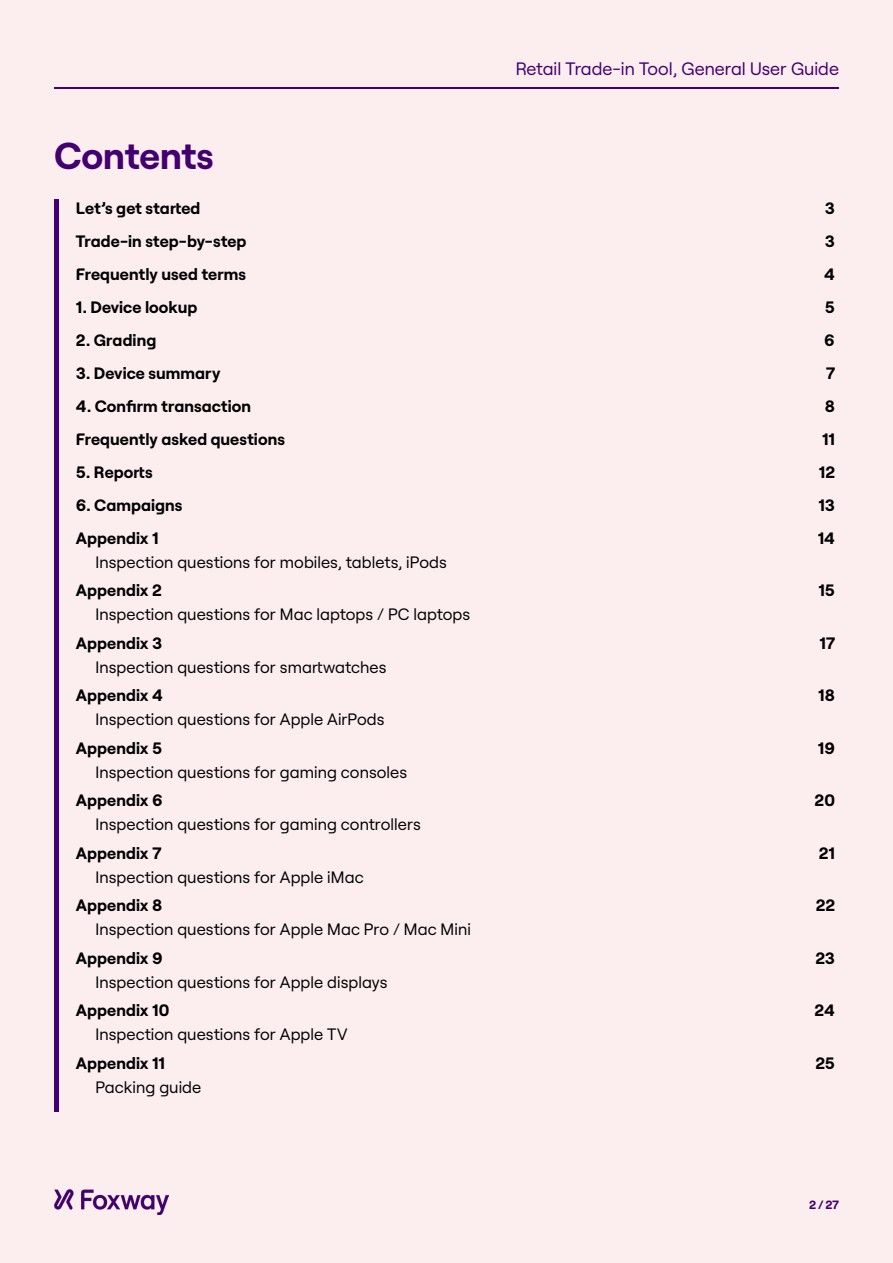
<style>
.page{position:relative;width:893px;height:1263px;background:#fcedef}
.page>*{position:absolute;margin:0;border:0;box-sizing:border-box;transform-origin:0 0}
.t1{font:700 37.5px "Roobert Foxway";letter-spacing:-.005em;color:#420070}
.t2{font:18px "Roobert Foxway";color:#420070}
.t3{font:16.5px "Roobert Foxway";color:#000}
.t4{font:700 16.5px "Roobert Foxway";letter-spacing:.005em;color:#000}
.t5{font:700 12px "Roobert Foxway";color:#420070}
</style>
<div class="page">
<div style="left:54px;top:200px;width:5px;height:912px;background:#420070"></div>
<hr style="left:54px;top:87px;width:785px;height:2px;background:#420070">
<img style="left:54px;top:1189px;width:115px;height:25px">
<h1 class="t1" style="left:54px;top:127px;width:161px">Contents</h1>
<p class="t2" style="left:516px;top:55px;width:325px">Retail Trade-in Tool, General User Guide</p>
<p class="t4" style="left:76px;top:195px;width:126px">Let’s get started</p>
<p class="t4" style="left:825px;top:195px;width:12px">3</p>
<p class="t4" style="left:76px;top:228px;width:172px">Trade-in step-by-step</p>
<p class="t4" style="left:825px;top:228px;width:12px">3</p>
<p class="t4" style="left:76px;top:261px;width:171px">Frequently used terms</p>
<p class="t4" style="left:824px;top:261px;width:12px">4</p>
<p class="t4" style="left:76px;top:294px;width:123px">1. Device lookup</p>
<p class="t4" style="left:825px;top:294px;width:12px">5</p>
<p class="t4" style="left:76px;top:327px;width:82px">2. Grading</p>
<p class="t4" style="left:824px;top:327px;width:12px">6</p>
<p class="t4" style="left:76px;top:360px;width:146px">3. Device summary</p>
<p class="t4" style="left:826px;top:360px;width:11px">7</p>
<p class="t4" style="left:76px;top:393px;width:177px">4. Confirm transaction</p>
<p class="t4" style="left:825px;top:393px;width:12px">8</p>
<p class="t4" style="left:76px;top:426px;width:210px">Frequently asked questions</p>
<p class="t4" style="left:822px;top:426px;width:14px">11</p>
<p class="t4" style="left:76px;top:459px;width:78px">5. Reports</p>
<p class="t4" style="left:819px;top:459px;width:18px">12</p>
<p class="t4" style="left:76px;top:492px;width:108px">6. Campaigns</p>
<p class="t4" style="left:818px;top:492px;width:18px">13</p>
<p class="t4" style="left:76px;top:525px;width:84px">Appendix 1</p>
<p class="t4" style="left:818px;top:525px;width:19px">14</p>
<p class="t3" style="left:95px;top:550px;width:353px">Inspection questions for mobiles, tablets, iPods</p>
<p class="t4" style="left:76px;top:578px;width:87px">Appendix 2</p>
<p class="t4" style="left:818px;top:578px;width:18px">15</p>
<p class="t3" style="left:95px;top:602px;width:376px">Inspection questions for Mac laptops / PC laptops</p>
<p class="t4" style="left:76px;top:630px;width:88px">Appendix 3</p>
<p class="t4" style="left:819px;top:630px;width:17px">17</p>
<p class="t3" style="left:95px;top:655px;width:293px">Inspection questions for smartwatches</p>
<p class="t4" style="left:76px;top:683px;width:89px">Appendix 4</p>
<p class="t4" style="left:818px;top:683px;width:18px">18</p>
<p class="t3" style="left:95px;top:707px;width:291px">Inspection questions for Apple AirPods</p>
<p class="t4" style="left:76px;top:735px;width:88px">Appendix 5</p>
<p class="t4" style="left:818px;top:735px;width:19px">19</p>
<p class="t3" style="left:95px;top:760px;width:313px">Inspection questions for gaming consoles</p>
<p class="t4" style="left:76px;top:788px;width:88px">Appendix 6</p>
<p class="t4" style="left:815px;top:788px;width:22px">20</p>
<p class="t3" style="left:95px;top:812px;width:327px">Inspection questions for gaming controllers</p>
<p class="t4" style="left:76px;top:840px;width:87px">Appendix 7</p>
<p class="t4" style="left:819px;top:840px;width:18px">21</p>
<p class="t3" style="left:95px;top:865px;width:270px">Inspection questions for Apple iMac</p>
<p class="t4" style="left:76px;top:893px;width:88px">Appendix 8</p>
<p class="t4" style="left:816px;top:893px;width:21px">22</p>
<p class="t3" style="left:95px;top:917px;width:377px">Inspection questions for Apple Mac Pro / Mac Mini</p>
<p class="t4" style="left:76px;top:945px;width:88px">Appendix 9</p>
<p class="t4" style="left:815px;top:945px;width:21px">23</p>
<p class="t3" style="left:95px;top:970px;width:294px">Inspection questions for Apple displays</p>
<p class="t4" style="left:76px;top:998px;width:95px">Appendix 10</p>
<p class="t4" style="left:815px;top:998px;width:22px">24</p>
<p class="t3" style="left:95px;top:1022px;width:253px">Inspection questions for Apple TV</p>
<p class="t4" style="left:76px;top:1050px;width:91px">Appendix 11</p>
<p class="t4" style="left:815px;top:1050px;width:21px">25</p>
<p class="t3" style="left:95px;top:1075px;width:107px">Packing guide</p>
<p class="t5" style="left:809px;top:1195px;width:31px">2 / 27</p>
</div>
